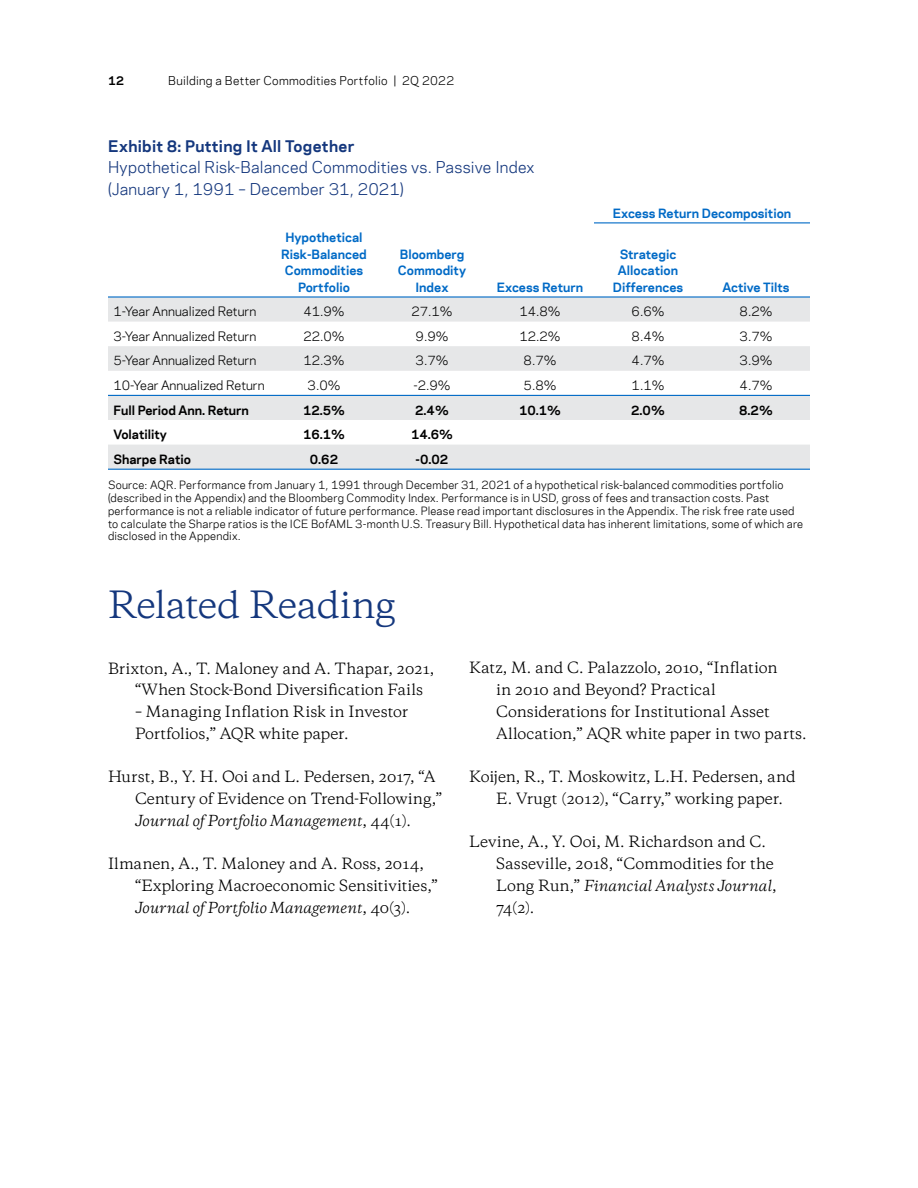
<style>
.page{position:relative;width:918px;height:1188px;background:#fff}
.page>*{position:absolute;margin:0;border:0;box-sizing:border-box;transform-origin:0 0}
.t1{font:34.5px "AQR Copernicus";letter-spacing:-.02em;color:#14377d}
.t2{font:15px/21.8px "AQR Polaris";letter-spacing:.015em;color:#14377d}
.t3{font:700 15px "AQR Polaris";letter-spacing:.02em;color:#14377d}
.t4{font:14.25px/21.8px "AQR Copernicus";letter-spacing:-.005em;color:#000}
.t5{font:12px "AQR Polaris";color:#000}
.t6{font:700 12px/16.5px "AQR Polaris";color:#006ac6;text-align:center}
.t7{font:700 12px "AQR Polaris";color:#000}
.t8{font:11.25px "AQR Polaris";letter-spacing:.02em;color:#000}
.t9{font:700 11.25px "AQR Polaris";color:#000}
.t10{font:10.5px/12.8px "AQR Polaris";letter-spacing:.02em;color:#000}
.s1{font-style:italic}
</style>
<div class="page">
<div style="left:108px;top:298px;width:702px;height:24px;background:#e6e7e8"></div>
<svg style="left:108px;top:346px;width:702px;height:123px;fill:#e6e7e8"></svg>
<hr style="left:108px;top:395px;width:162px;height:1px;background:#006ac6">
<hr style="left:270px;top:395px;width:108px;height:1px;background:#006ac6">
<hr style="left:378px;top:395px;width:108px;height:1px;background:#006ac6">
<hr style="left:486px;top:395px;width:108px;height:1px;background:#006ac6">
<hr style="left:594px;top:395px;width:108px;height:1px;background:#006ac6">
<hr style="left:702px;top:395px;width:108px;height:1px;background:#006ac6">
<hr style="left:108px;top:469px;width:162px;height:1px;background:#006ac6">
<hr style="left:270px;top:469px;width:108px;height:1px;background:#006ac6">
<hr style="left:378px;top:469px;width:108px;height:1px;background:#006ac6">
<hr style="left:486px;top:469px;width:108px;height:1px;background:#006ac6">
<hr style="left:594px;top:469px;width:108px;height:1px;background:#006ac6">
<hr style="left:702px;top:469px;width:108px;height:1px;background:#006ac6">
<hr style="left:594px;top:222px;width:108px;height:1px;background:#006ac6">
<hr style="left:702px;top:222px;width:108px;height:1px;background:#006ac6">
<hr style="left:108px;top:296px;width:162px;height:2px;background:#006ac6">
<hr style="left:270px;top:296px;width:108px;height:2px;background:#006ac6">
<hr style="left:378px;top:296px;width:108px;height:2px;background:#006ac6">
<hr style="left:486px;top:296px;width:108px;height:2px;background:#006ac6">
<hr style="left:594px;top:296px;width:108px;height:2px;background:#006ac6">
<hr style="left:702px;top:296px;width:108px;height:2px;background:#006ac6">
<p class="t9" style="left:108px;top:72px;width:18px">12</p>
<p class="t8" style="left:168px;top:73px;width:288px">Building a Better Commodities Portfolio | 2Q 2022</p>
<p class="t3" style="left:108px;top:134px;width:248px">Exhibit 8: Putting It All Together</p>
<p class="t2" style="left:108px;top:156px;width:428px">Hypothetical Risk-Balanced Commodities vs. Passive Index (January 1, 1991 – December 31, 2021)</p>
<p class="t6" style="left:281px;top:228px;width:87px">Hypothetical<br>Risk-Balanced<br>Commodities<br>Portfolio</p>
<p class="t6" style="left:398px;top:245px;width:70px">Bloomberg<br>Commodity<br>Index</p>
<p class="t6" style="left:497px;top:278px;width:88px">Excess Return</p>
<p class="t6" style="left:613px;top:204px;width:180px">Excess Return Decomposition</p>
<p class="t6" style="left:613px;top:245px;width:72px">Strategic<br>Allocation<br>Differences</p>
<p class="t6" style="left:723px;top:278px;width:68px">Active Tilts</p>
<p class="t5" style="left:113px;top:303px;width:144px">1-Year Annualized Return</p>
<p class="t5" style="left:303px;top:303px;width:43px">41.9%</p>
<p class="t5" style="left:411px;top:303px;width:43px">27.1%</p>
<p class="t5" style="left:519px;top:303px;width:43px">14.8%</p>
<p class="t5" style="left:632px;top:303px;width:34px">6.6%</p>
<p class="t5" style="left:740px;top:303px;width:34px">8.2%</p>
<p class="t5" style="left:113px;top:327px;width:144px">3-Year Annualized Return</p>
<p class="t5" style="left:303px;top:327px;width:43px">22.0%</p>
<p class="t5" style="left:416px;top:327px;width:34px">9.9%</p>
<p class="t5" style="left:519px;top:327px;width:43px">12.2%</p>
<p class="t5" style="left:632px;top:327px;width:34px">8.4%</p>
<p class="t5" style="left:740px;top:327px;width:34px">3.7%</p>
<p class="t5" style="left:113px;top:352px;width:144px">5-Year Annualized Return</p>
<p class="t5" style="left:303px;top:352px;width:43px">12.3%</p>
<p class="t5" style="left:416px;top:352px;width:34px">3.7%</p>
<p class="t5" style="left:524px;top:352px;width:34px">8.7%</p>
<p class="t5" style="left:632px;top:352px;width:34px">4.7%</p>
<p class="t5" style="left:740px;top:352px;width:34px">3.9%</p>
<p class="t5" style="left:113px;top:376px;width:153px">10-Year Annualized Return</p>
<p class="t5" style="left:308px;top:376px;width:34px">3.0%</p>
<p class="t5" style="left:413px;top:376px;width:39px">-2.9%</p>
<p class="t5" style="left:524px;top:376px;width:34px">5.8%</p>
<p class="t5" style="left:632px;top:376px;width:34px">1.1%</p>
<p class="t5" style="left:740px;top:376px;width:34px">4.7%</p>
<p class="t7" style="left:113px;top:401px;width:137px">Full Period Ann. Return</p>
<p class="t7" style="left:303px;top:401px;width:44px">12.5%</p>
<p class="t7" style="left:415px;top:401px;width:35px">2.4%</p>
<p class="t7" style="left:519px;top:401px;width:44px">10.1%</p>
<p class="t7" style="left:631px;top:401px;width:35px">2.0%</p>
<p class="t7" style="left:739px;top:401px;width:35px">8.2%</p>
<p class="t7" style="left:113px;top:426px;width:55px">Volatility</p>
<p class="t7" style="left:303px;top:426px;width:44px">16.1%</p>
<p class="t7" style="left:411px;top:426px;width:44px">14.6%</p>
<p class="t7" style="left:113px;top:450px;width:79px">Sharpe Ratio</p>
<p class="t7" style="left:310px;top:450px;width:30px">0.62</p>
<p class="t7" style="left:416px;top:450px;width:34px">-0.02</p>
<p class="t10" style="left:108px;top:478px;width:697px">Source: AQR. Performance from January 1, 1991 through December 31, 2021 of a hypothetical risk-balanced commodities portfolio (described in the Appendix) and the Bloomberg Commodity Index. Performance is in USD, gross of fees and transaction costs. Past performance is not a reliable indicator of future performance. Please read important disclosures in the Appendix. The risk free rate used to calculate the Sharpe ratios is the ICE BofAML 3-month U.S. Treasury Bill. Hypothetical data has inherent limitations, some of which are disclosed in the Appendix.</p>
<h1 class="t1" style="left:108px;top:581px;width:289px">Related Reading</h1>
<p class="t4" style="left:135px;top:657px;width:301px;text-indent:-27px">Brixton, A., T. Maloney and A. Thapar, 2021, “When Stock-Bond Diversification Fails</p>
<p class="t4" style="left:135px;top:701px;width:275px">– Managing Inflation Risk in Investor<br>Portfolios,” AQR white paper.</p>
<p class="t4" style="left:135px;top:766px;width:309px;text-indent:-27px">Hurst, B., Y. H. Ooi and L. Pedersen, 2017, “A<br>Century of Evidence on Trend-Following,”<br><span class="s1">Journal of Portfolio Management</span>, 44(1).</p>
<p class="t4" style="left:135px;top:853px;width:304px;text-indent:-27px">Ilmanen, A., T. Maloney and A. Ross, 2014, “Exploring Macroeconomic Sensitivities,”<br><span class="s1">Journal of Portfolio Management</span>, 40(3).</p>
<p class="t4" style="left:496px;top:657px;width:312px;text-indent:-27px">Katz, M. and C. Palazzolo, 2010, “Inflation<br>in 2010 and Beyond? Practical Considerations for Institutional Asset Allocation,” AQR white paper in two parts.</p>
<p class="t4" style="left:496px;top:766px;width:301px;text-indent:-27px">Koijen, R., T. Moskowitz, L.H. Pedersen, and<br>E. Vrugt (2012), “Carry,” working paper.</p>
<p class="t4" style="left:496px;top:831px;width:282px;text-indent:-27px">Levine, A., Y. Ooi, M. Richardson and C.<br>Sasseville, 2018, “Commodities for the<br>Long Run,” <span class="s1">Financial Analysts Journal</span>,<br>74(2).</p>
</div>
